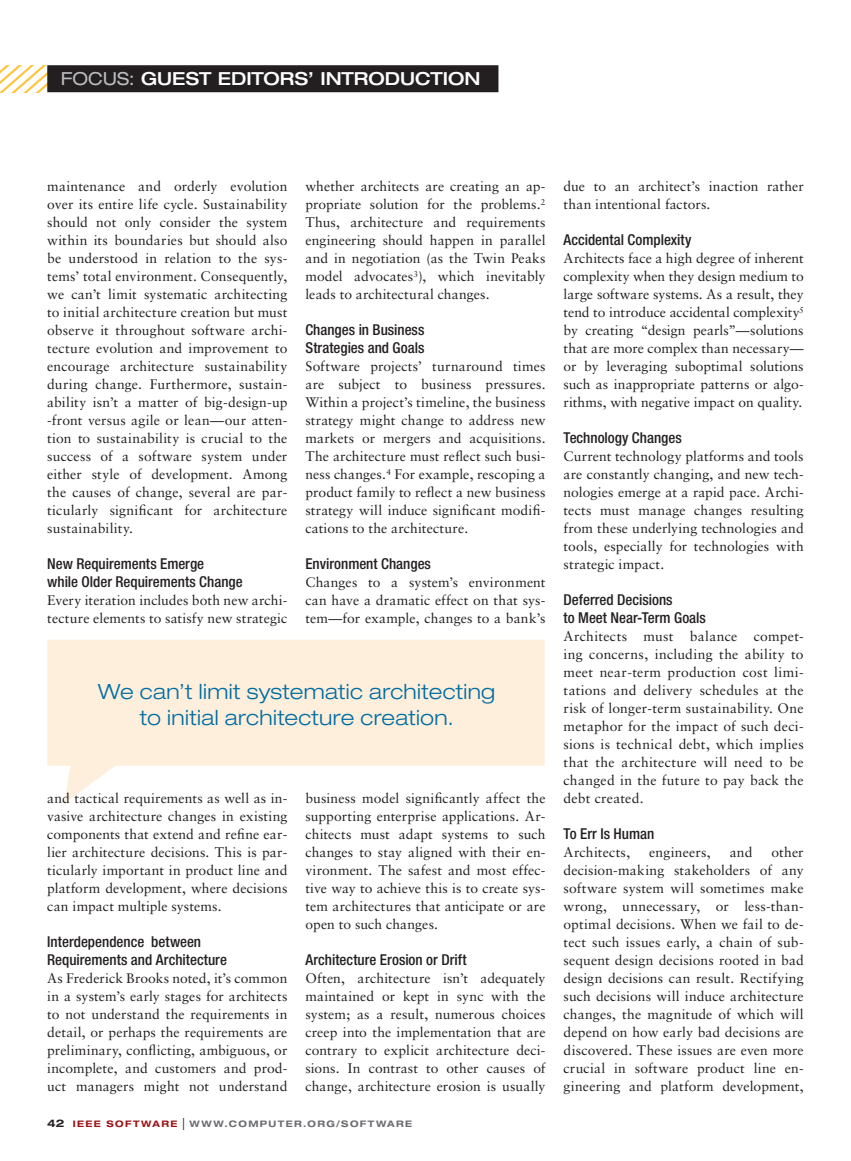
<style>
.page{position:relative;width:851px;height:1161px;background:#fff}
.page>*{position:absolute;margin:0;border:0;box-sizing:border-box;transform-origin:0 0}
.t1{font:300 expanded 21px/25.2px "Helvetica Neue LT Std";letter-spacing:.015em;color:#006ca1;text-align:center}
.t2{font:500 expanded 18px "Helvetica Neue LT Std";color:#fff}
.t3{font:500 condensed 15px/18px "Helvetica Neue LT Std";color:#231f20}
.t4{font:13.8px/18px "Sabon LT Std";letter-spacing:.01em;color:#231f20;text-align:justify}
.t5{font:700 expanded 9px "Helvetica Neue LT Std";letter-spacing:.15em;color:#6c6d70}
.s1{font-weight:400;color:#bcbdc0}
.s2{font-size:10.5px;color:#231f20}
.s3{color:#9c1418}
.s4{font-family:"Helvetica LT Std";font-weight:400;font-stretch:condensed;font-size:12px;color:#231f20}
</style>
<div class="page">
<svg style="left:0;top:65px;width:47px;height:27px"></svg>
<div style="left:47px;top:65px;width:451px;height:27px;background:#231f20"></div>
<svg style="left:47px;top:640px;width:497px;height:163px;fill:#feefdd"></svg>
<h2 class="t2" style="left:61px;top:68px;width:421px"><span class="s1">FOCUS:</span> GUEST EDITORS’ INTRODUCTION</h2>
<p class="t4" style="left:47px;top:177px;width:242px">maintenance and orderly evolution over its entire life cycle. Sustainability should not only consider the system within its boundaries but should also be understood in relation to the sys&shy;tems’ total environment. Consequently, we can’t limit systematic architecting to initial architecture creation but must observe it throughout software archi&shy;tecture evolution and improvement to encourage architecture sustainability during change. Furthermore, sustain&shy;ability isn’t a matter of big-design-up -front versus agile or lean—our atten&shy;tion to sustainability is crucial to the success of a software system under either style of development. Among the causes of change, several are par&shy;ticularly significant for architecture sustainability.</p>
<p class="t3" style="left:47px;top:555px;width:197px">New Requirements Emerge<br>while Older Requirements Change</p>
<p class="t4" style="left:47px;top:591px;width:241px">Every iteration includes both new archi&shy;tecture elements to satisfy new strategic</p>
<p class="t4" style="left:305px;top:177px;width:242px">whether architects are creating an ap&shy;propriate solution for the problems.<sup>2<br></sup>Thus, architecture and requirements engineering should happen in parallel and in negotiation (as the Twin Peaks model advocates<sup>3</sup>), which inevitably leads to architectural changes.</p>
<p class="t3" style="left:305px;top:321px;width:121px">Changes in Business<br>Strategies and Goals</p>
<p class="t4" style="left:305px;top:357px;width:242px">Software projects’ turnaround times are subject to business pressures.<br>Within a project’s timeline, the business strategy might change to address new markets or mergers and acquisitions.<br>The architecture must reflect such busi&shy;ness changes.<sup>4</sup> For example, rescoping a product family to reflect a new business strategy will induce significant modifi&shy;cations to the architecture.</p>
<p class="t3" style="left:305px;top:555px;width:127px">Environment Changes</p>
<p class="t4" style="left:305px;top:573px;width:242px">Changes to a system’s environment can have a dramatic effect on that sys&shy;tem—for example, changes to a bank’s</p>
<h1 class="t1" style="left:98px;top:679px;width:398px">We can’t limit systematic architecting to initial architecture creation.</h1>
<p class="t4" style="left:47px;top:789px;width:242px">and tactical requirements as well as in&shy;vasive architecture changes in existing components that extend and refine ear&shy;lier architecture decisions. This is par&shy;ticularly important in product line and platform development, where decisions can impact multiple systems.</p>
<p class="t3" style="left:47px;top:933px;width:181px">Interdependence between<br>Requirements and Architecture</p>
<p class="t4" style="left:47px;top:969px;width:242px">As Frederick Brooks noted, it’s common in a system’s early stages for architects to not understand the requirements in detail, or perhaps the requirements are preliminary, conflicting, ambiguous, or incomplete, and customers and prod&shy;uct managers might not understand</p>
<p class="t4" style="left:305px;top:789px;width:241px">business model significantly affect the supporting enterprise applications. Ar&shy;chitects must adapt systems to such changes to stay aligned with their en&shy;vironment. The safest and most effec&shy;tive way to achieve this is to create sys&shy;tem architectures that anticipate or are open to such changes.</p>
<p class="t3" style="left:305px;top:951px;width:163px">Architecture Erosion or Drift</p>
<p class="t4" style="left:305px;top:969px;width:242px">Often, architecture isn’t adequately maintained or kept in sync with the system; as a result, numerous choices creep into the implementation that are contrary to explicit architecture deci&shy;sions. In contrast to other causes of change, architecture erosion is usually</p>
<p class="t5" style="left:47px;top:1118px;width:365px"><span class="s2">42</span> <span class="s3">IEEE SOFTWARE</span> <span class="s4">|</span> WWW.COMPUTER.ORG/SOFTWARE</p>
<p class="t4" style="left:563px;top:177px;width:242px">due to an architect’s inaction rather than intentional factors.</p>
<p class="t3" style="left:563px;top:231px;width:129px">Accidental Complexity</p>
<p class="t4" style="left:563px;top:249px;width:242px">Architects face a high degree of inherent complexity when they design medium to large software systems. As a result, they tend to introduce accidental complexity<sup>5 </sup>by creating “design pearls”—solutions that are more complex than necessary— or by leveraging suboptimal solutions such as inappropriate patterns or algo&shy;rithms, with negative impact on quality.</p>
<p class="t3" style="left:563px;top:429px;width:120px">Technology Changes</p>
<p class="t4" style="left:563px;top:447px;width:242px">Current technology platforms and tools are constantly changing, and new tech&shy;nologies emerge at a rapid pace. Archi&shy;tects must manage changes resulting from these underlying technologies and tools, especially for technologies with strategic impact.</p>
<p class="t3" style="left:563px;top:591px;width:144px">Deferred Decisions<br>to Meet Near-Term Goals</p>
<p class="t4" style="left:563px;top:627px;width:242px">Architects must balance compet&shy;ing concerns, including the ability to meet near-term production cost limi&shy;tations and delivery schedules at the risk of longer-term sustainability. One metaphor for the impact of such deci&shy;sions is technical debt, which implies that the architecture will need to be changed in the future to pay back the debt created.</p>
<p class="t3" style="left:563px;top:825px;width:92px">To Err Is Human</p>
<p class="t4" style="left:563px;top:843px;width:68px">Architects,</p>
<p class="t4" style="left:649px;top:843px;width:63px">engineers,</p>
<p class="t4" style="left:729px;top:843px;width:24px">and</p>
<p class="t4" style="left:563px;top:843px;width:242px;text-indent:208px">other decision-making stakeholders of any software system will sometimes make wrong, unnecessary, or less-than&shy;optimal decisions. When we fail to de&shy;tect such issues early, a chain of sub&shy;sequent design decisions rooted in bad design decisions can result. Rectifying such decisions will induce architecture changes, the magnitude of which will depend on how early bad decisions are discovered. These issues are even more crucial in software product line en&shy;gineering and platform development,</p>
</div>
